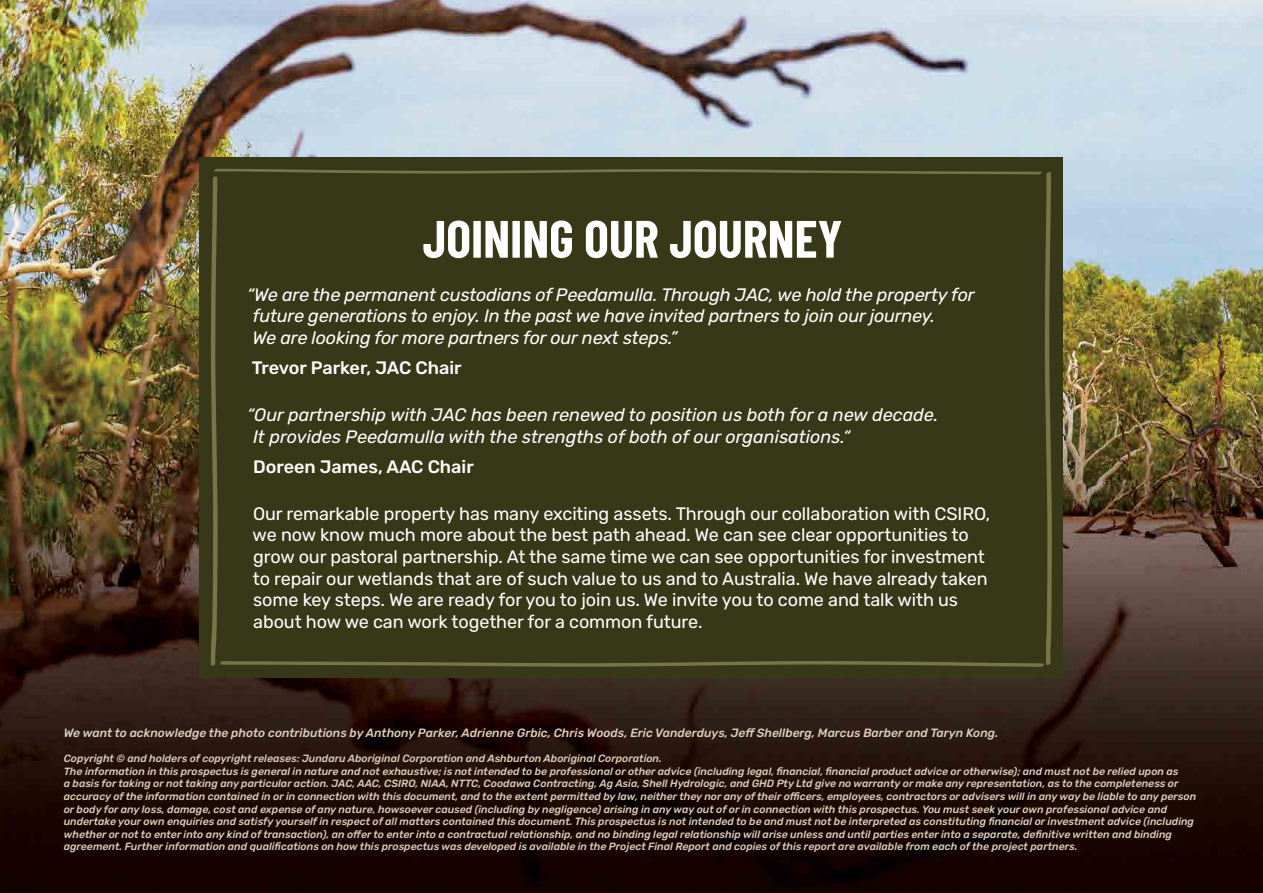
<style>
.page{position:relative;width:1263px;height:893px;background:#fff}
.page>*{position:absolute;margin:0;border:0;box-sizing:border-box;transform-origin:0 0}
.t1{font:700 52.5px "Barlow Condensed";color:#fff}
.t2{font:18px/21.6px "Rubik";letter-spacing:-.005em;color:#fff}
.t3{font:italic 18px/21.6px "Rubik";letter-spacing:-.01em;color:#fff}
.t4{font:500 18px "Rubik";color:#fff}
.t5{font:italic 500 12px "Rubik";color:#dbcfba}
.t6{font:italic 500 10.5px/12.6px "Rubik";color:#dbcfba}
</style>
<div class="page">
<img style="left:0;top:0;width:1263px;height:893px">
<div style="left:199px;top:157px;width:864px;height:521px;background:#373818"></div>
<svg style="left:211px;top:169px;width:841px;height:498px"></svg>
<h1 class="t1" style="left:423px;top:206px;width:421px">JOINING OUR JOURNEY</h1>
<h2 class="t3" style="left:252px;top:284px;width:724px;text-indent:-5px">“We are the permanent custodians of Peedamulla. Through JAC, we hold the property for future generations to enjoy. In the past we have invited partners to join our journey.<br>We are looking for more partners for our next steps.”</h2>
<h2 class="t4" style="left:252px;top:357px;width:212px">Trevor Parker, JAC Chair</h2>
<h2 class="t3" style="left:253px;top:404px;width:687px;text-indent:-6px">“Our partnership with JAC has been renewed to position us both for a new decade.<br>It provides Peedamulla with the strengths of both of our organisations.“</h2>
<h2 class="t4" style="left:253px;top:456px;width:222px">Doreen James, AAC Chair</h2>
<p class="t2" style="left:253px;top:503px;width:739px">Our remarkable property has many exciting assets. Through our collaboration with CSIRO, we now know much more about the best path ahead. We can see clear opportunities to grow our pastoral partnership. At the same time we can see opportunities for investment to repair our wetlands that are of such value to us and to Australia. We have already taken some key steps. We are ready for you to join us. We invite you to come and talk with us about how we can work together for a common future.</p>
<p class="t5" style="left:64px;top:726px;width:936px">We want to acknowledge the photo contributions by Anthony Parker, Adrienne Grbic, Chris Woods, Eric Vanderduys, Jeff Shellberg, Marcus Barber and Taryn Kong.</p>
<p class="t6" style="left:64px;top:753px;width:1134px">Copyright © and holders of copyright releases: Jundaru Aboriginal Corporation and Ashburton Aboriginal Corporation.<br>The information in this prospectus is general in nature and not exhaustive; is not intended to be professional or other advice (including legal, financial, financial product advice or otherwise); and must not be relied upon as<br>a basis for taking or not taking any particular action. JAC, AAC, CSIRO, NIAA, NTTC, Coodawa Contracting, Ag Asia, Shell Hydrologic, and GHD Pty Ltd give no warranty or make any representation, as to the completeness or accuracy of the information contained in or in connection with this document, and to the extent permitted by law, neither they nor any of their officers, employees, contractors or advisers will in any way be liable to any person or body for any loss, damage, cost and expense of any nature, howsoever caused (including by negligence) arising in any way out of or in connection with this prospectus. You must seek your own professional advice and undertake your own enquiries and satisfy yourself in respect of all matters contained this document. This prospectus is not intended to be and must not be interpreted as constituting financial or investment advice (including whether or not to enter into any kind of transaction), an offer to enter into a contractual relationship, and no binding legal relationship will arise unless and until parties enter into a separate, definitive written and binding agreement. Further information and qualifications on how this prospectus was developed is available in the Project Final Report and copies of this report are available from each of the project partners.</p>
</div>
